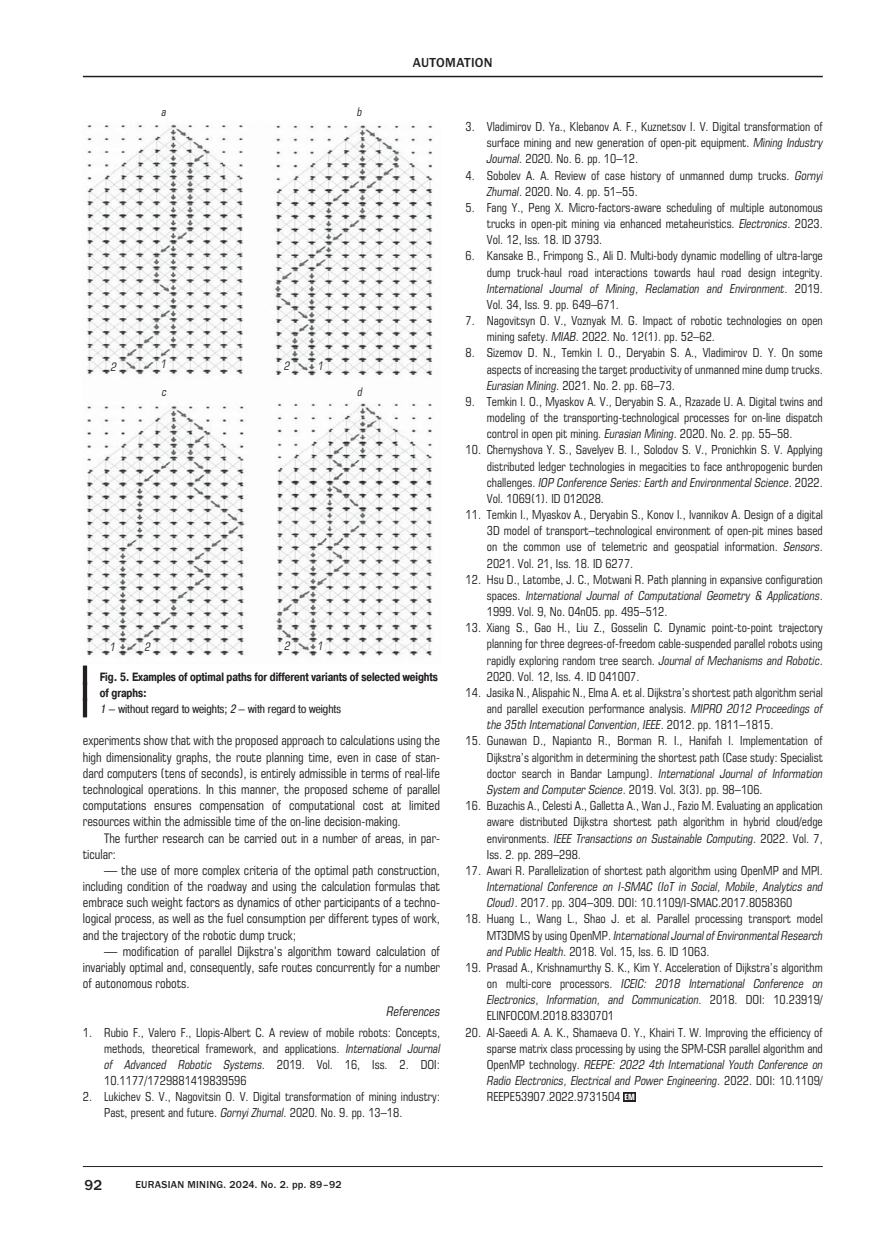
<style>
.page{position:relative;width:893px;height:1234px;background:#fff}
.page>*{position:absolute;margin:0;border:0;box-sizing:border-box;transform-origin:0 0}
.t1{font:500 15px "Franklin Gothic";color:#231f20}
.t2{font:500 13.5px "Franklin Gothic";letter-spacing:.025em;color:#231f20}
.t3{font:12.75px/16.2px "Europe Cond";color:#231f20;text-align:justify}
.t4{font:italic 12.75px "Europe Cond";color:#231f20}
.t5{font:12px/16.2px "Europe Cond";color:#231f20;text-align:justify}
.t6{font:700 12px/16.2px "Pragmatica Cond C";letter-spacing:-.005em;color:#231f20;scale:.95 1}
.t7{font:italic 12px/16.2px "Europe Cond";color:#231f20}
.t8{font:italic 11.25px "Europe Cond";color:#231f20}
.t9{font:500 10.5px "Franklin Gothic";letter-spacing:.025em;color:#231f20}
.s1{font-weight:400;font-style:italic}
.s2{font-weight:400}
.s3{font-style:italic}
.s4{font-style:normal}
.s5{font-weight:700;font-size:8.25px;color:#fff}
</style>
<div class="page">
<hr style="left:83px;top:76px;width:740px;height:1px;background:#231f20">
<hr style="left:83px;top:1165px;width:740px;height:1px;background:#231f20">
<div style="left:623px;top:1091px;width:13px;height:9px;background:#231f20"></div>
<svg style="left:83px;top:665px;width:5px;height:52px"></svg>
<img style="left:86px;top:124px;width:347px;height:533px">
<p class="t8" style="left:162px;top:108px;width:6px">a</p>
<p class="t8" style="left:357px;top:108px;width:6px">b</p>
<p class="t2" style="left:413px;top:58px;width:81px">AUTOMATION</p>
<p class="t8" style="left:161px;top:360px;width:7px">1</p>
<p class="t8" style="left:284px;top:361px;width:7px">2</p>
<p class="t8" style="left:111px;top:362px;width:7px">2</p>
<p class="t8" style="left:318px;top:362px;width:7px">1</p>
<p class="t8" style="left:162px;top:387px;width:6px">c</p>
<p class="t8" style="left:357px;top:387px;width:6px">d</p>
<p class="t8" style="left:145px;top:642px;width:7px">2</p>
<p class="t8" style="left:285px;top:641px;width:7px">2</p>
<p class="t8" style="left:110px;top:642px;width:7px">1</p>
<p class="t8" style="left:317px;top:641px;width:7px">1</p>
<p class="t6" style="left:100px;top:669px;width:357px">Fig. 5. Examples of optimal paths for different variants of selected weights of graphs:<br><span class="s1">1</span> <span class="s2">— without regard to weights;</span> <span class="s1">2</span> <span class="s2">— with regard to weights</span></p>
<p class="t3" style="left:83px;top:733px;width:359px">experiments show that with the proposed approach to calculations using the high dimensionality graphs, the route planning time, even in case of stan&shy;dard computers (tens of seconds), is entirely admissible in terms of real-life technological operations. In this manner, the proposed scheme of parallel computations ensures compensation of computational cost at limited resources within the admissible time of the on-line decision-making.</p>
<p class="t3" style="left:83px;top:830px;width:359px;text-indent:21px">The further research can be carried out in a number of areas, in par&shy;ticular:</p>
<p class="t3" style="left:83px;top:862px;width:359px;text-indent:21px">— the use of more complex criteria of the optimal path construction, including condition of the roadway and using the calculation formulas that embrace such weight factors as dynamics of other participants of a techno&shy;logical process, as well as the fuel consumption per different types of work, and the trajectory of the robotic dump truck;</p>
<p class="t3" style="left:83px;top:943px;width:359px;text-indent:21px">— modification of parallel Dijkstra’s algorithm toward calculation of invariably optimal and, consequently, safe routes concurrently for a number of autonomous robots.</p>
<p class="t4" style="left:387px;top:1006px;width:55px">References</p>
<p class="t5" style="left:104px;top:1024px;width:337px;text-indent:-21px">1. Rubio F., Valero F., Llopis-Albert C. A review of mobile robots: Concepts, methods, theoretical framework, and applications. <span class="s3">International Journal of Advanced Robotic Systems.</span> 2019. Vol. 16, Iss. 2. DOI:<br>10.1177/1729881419839596</p>
<p class="t5" style="left:104px;top:1089px;width:337px;text-indent:-21px">2. Lukichev S. V., Nagovitsin O. V. Digital transformation of mining industry:<br>Past, present and future. <span class="s3">Gornyi Zhurnal</span>. 2020. No. 9. pp. 13–18.</p>
<p class="t1" style="left:84px;top:1179px;width:19px">92</p>
<p class="t9" style="left:135px;top:1180px;width:208px">EURASIAN MINING. 2024. No. 2. pp. 89–92</p>
<p class="t5" style="left:487px;top:119px;width:337px;text-indent:-21px">3. Vladimirov D. Ya., Klebanov A. F., Kuznetsov I. V. Digital transformation of surface mining and new generation of open-pit equipment. <span class="s3">Mining Industry Journal</span>. 2020. No. 6. pp. 10–12.</p>
<p class="t5" style="left:487px;top:168px;width:337px;text-indent:-21px">4. Sobolev А. А. Review of case history of unmanned dump trucks. <span class="s3">Gornyi<br>Zhurnal</span>. 2020. No. 4. pp. 51–55.</p>
<p class="t5" style="left:487px;top:200px;width:337px;text-indent:-21px">5. Fang Y., Peng X. Micro-factors-aware scheduling of multiple autonomous trucks in open-pit mining via enhanced metaheuristics. <span class="s3">Electronics</span>. 2023.<br>Vol. 12, Iss. 18. ID 3793.</p>
<p class="t5" style="left:487px;top:249px;width:337px;text-indent:-21px">6. Kansake B., Frimpong S., Ali D. Multi-body dynamic modelling of ultra-large dump truck-haul road interactions towards haul road design integrity.<br><span class="s3">International Journal of Mining, Reclamation and Environment.</span> 2019.<br>Vol. 34, Iss. 9. pp. 649–671.</p>
<p class="t5" style="left:487px;top:313px;width:337px;text-indent:-21px">7. Nagovitsyn O. V., Voznyak M. G. Impact of robotic technologies on open mining safety. <span class="s3">MIAB</span>. 2022. No. 12(1). pp. 52–62.</p>
<p class="t5" style="left:487px;top:346px;width:337px;text-indent:-21px">8. Sizemov D. N., Temkin I. O., Deryabin S. A., Vladimirov D. Y. On some aspects of increasing the target productivity of unmanned mine dump trucks.<br><span class="s3">Eurasian Mining</span>. 2021. No. 2. pp. 68–73.</p>
<p class="t5" style="left:487px;top:394px;width:337px;text-indent:-21px">9. Temkin I. O., Myaskov A. V., Deryabin S. A., Rzazade U. A. Digital twins and modeling of the transporting-technological processes for on-line dispatch control in open pit mining. <span class="s3">Eurasian Mining</span>. 2020. No. 2. pp. 55–58.</p>
<p class="t5" style="left:487px;top:443px;width:337px;text-indent:-21px">10. Chernyshova Y. S., Savelyev B. I., Solodov S. V., Pronichkin S. V. Applying distributed ledger technologies in megacities to face anthropogenic burden challenges. <span class="s3">IOP Conference Series: Earth and Environmental Science</span>. 2022.<br>Vol. 1069(1). ID 012028.</p>
<p class="t5" style="left:487px;top:507px;width:337px;text-indent:-21px">11. Temkin I., Myaskov A., Deryabin S., Konov I., Ivannikov A. Design of a digital 3D model of transport–technological environment of open-pit mines based on the common use of telemetric and geospatial information. <span class="s3">Sensors</span>.<br>2021. Vol. 21, Iss. 18. ID 6277.</p>
<p class="t5" style="left:487px;top:572px;width:337px;text-indent:-21px">12. Hsu D., Latombe, J. C., Motwani R. Path planning in expansive configuration spaces. <span class="s3">International Journal of Computational Geometry &amp; Applications</span>.<br>1999. Vol. 9, No. 04n05. pp. 495–512.</p>
<p class="t5" style="left:487px;top:620px;width:337px;text-indent:-21px">13. Xiang S., Gao H., Liu Z., Gosselin C. Dynamic point-to-point trajectory planning for three degrees-of-freedom cable-suspended parallel robots using rapidly exploring random tree search<span class="s3">. Journal of Mechanisms and Robotic.<br></span>2020. Vol. 12, Iss. 4. ID 041007.</p>
<p class="t5" style="left:487px;top:685px;width:337px;text-indent:-21px">14. Jasika N., Alispahic N., Elma A. et al. Dijkstra’s shortest path algorithm serial and parallel execution performance analysis. <span class="s3">MIPRO 2012 Proceedings of the 35th International Convention, IEEE.</span> 2012. pp. 1811–1815.</p>
<p class="t5" style="left:487px;top:733px;width:337px;text-indent:-21px">15. Gunawan D., Napianto R., Borman R. I., Hanifah I. Implementation of Dijkstra’s algorithm in determining the shortest path (Case study: Specialist doctor search in Bandar Lampung). <span class="s3">International Journal of Information System and Computer Science</span>. 2019. Vol. 3(3). pp. 98–106.</p>
<p class="t5" style="left:487px;top:798px;width:337px;text-indent:-21px">16. Buzachis A., Celesti A., Galletta A., Wan J., Fazio M. Evaluating an application aware distributed Dijkstra shortest path algorithm in hybrid cloud/edge environments. <span class="s3">IEEE Transactions on Sustainable Computing</span>. 2022. Vol. 7, Iss. 2. pp. 289–298.</p>
<p class="t5" style="left:466px;top:863px;width:359px">17. Awari R. Parallelization of shortest path algorithm using OpenMP and MPI.</p>
<p class="t7" style="left:487px;top:879px;width:337px">International Conference on I-SMAC (IoT in Social, Mobile, Analytics and<br>Cloud)<span class="s4">. 2017. pp. 304–309. DOI: 10.1109/I-SMAC.2017.8058360</span></p>
<p class="t5" style="left:487px;top:911px;width:337px;text-indent:-21px">18. Huang L., Wang L., Shao J. et al. Parallel processing transport model MT3DMS by using OpenMP. <span class="s3">International Journal of Environmental Research and Public Health</span>. 2018. Vol. 15, Iss. 6. ID 1063.</p>
<p class="t5" style="left:487px;top:960px;width:337px;text-indent:-21px">19. Prasad A., Krishnamurthy S. K., Kim Y. Acceleration of Dijkstra’s algorithm on multi-core processors. <span class="s3">ICEIC: 2018 International Conference on Electronics, Information, and Communication</span>. 2018. DOI: 10.23919/ ELINFOCOM.2018.8330701</p>
<p class="t5" style="left:487px;top:1024px;width:337px;text-indent:-21px">20. Al-Saeedi A. A. K., Shamaeva O. Y., Khairi T. W. Improving the efficiency of sparse matrix class processing by using the SPM-CSR parallel algorithm and OpenMP technology. <span class="s3">REEPE: 2022 4th International Youth Conference on Radio Electronics, Electrical and Power Engineering.</span> 2022. DOI: 10.1109/ REEPE53907.2022.9731504 <span class="s5">EM</span></p>
</div>
